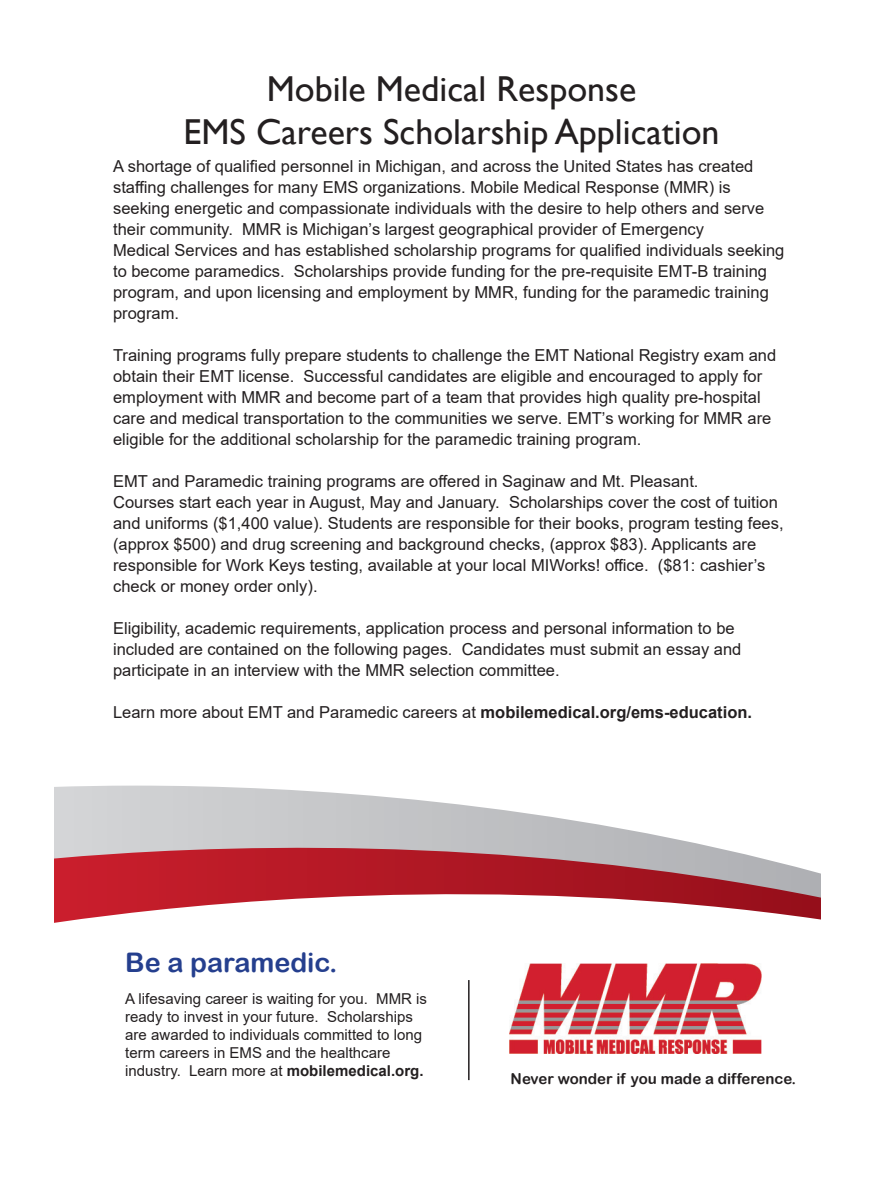
<style>
.page{position:relative;width:875px;height:1188px;background:#fff}
.page>*{position:absolute;margin:0;border:0;box-sizing:border-box;transform-origin:0 0}
.t1{font:36px "Gill Sans";color:#231f20}
.t2{font:27px "Arial Rounded MT Bold";color:#253f8e}
.t3{font:16.5px/21px "Arial";color:#231f20}
.t4{font:15px/18px "Arial";color:#231f20}
.t5{font:15px "Arial Rounded MT Bold";color:#231f20}
.s1{font-weight:700}
</style>
<div class="page">
<svg style="left:54px;top:898px;width:767px;height:25px"></svg>
<svg style="left:54px;top:786px;width:767px;height:112px"></svg>
<img style="left:510px;top:964px;width:251px;height:89px">
<hr style="left:468px;top:980px;width:1px;height:100px;background:#231f20">
<p class="t1" style="left:267px;top:68px;width:371px">Mobile Medical Response</p>
<p class="t1" style="left:183px;top:111px;width:538px">EMS Careers Scholarship Application</p>
<p class="t3" style="left:113px;top:156px;width:642px">A shortage of qualified personnel in Michigan, and across the United States has created staffing challenges for many EMS organizations. Mobile Medical Response (MMR) is</p>
<p class="t3" style="left:113px;top:198px;width:653px">seeking energetic and compassionate individuals with the desire to help others and serve their community. MMR is Michigan’s largest geographical provider of Emergency</p>
<p class="t3" style="left:113px;top:240px;width:673px">Medical Services and has established scholarship programs for qualified individuals seeking to become paramedics. Scholarships provide funding for the pre-requisite EMT-B training program, and upon licensing and employment by MMR, funding for the paramedic training program.</p>
<p class="t3" style="left:113px;top:345px;width:665px">Training programs fully prepare students to challenge the EMT National Registry exam and obtain their EMT license. Successful candidates are eligible and encouraged to apply for employment with MMR and become part of a team that provides high quality pre-hospital care and medical transportation to the communities we serve. EMT’s working for MMR are eligible for the additional scholarship for the paramedic training program.</p>
<p class="t3" style="left:113px;top:471px;width:587px">EMT and Paramedic training programs are offered in Saginaw and Mt. Pleasant.</p>
<p class="t3" style="left:113px;top:492px;width:672px">Courses start each year in August, May and January. Scholarships cover the cost of tuition and uniforms ($1,400 value). Students are responsible for their books, program testing fees, (approx $500) and drug screening and background checks, (approx $83). Applicants are responsible for Work Keys testing, available at your local MIWorks! office. ($81: cashier’s check or money order only).</p>
<p class="t3" style="left:113px;top:618px;width:623px">Eligibility, academic requirements, application process and personal information to be</p>
<p class="t3" style="left:113px;top:639px;width:630px">included are contained on the following pages. Candidates must submit an essay and</p>
<p class="t3" style="left:113px;top:660px;width:448px">participate in an interview with the MMR selection committee.</p>
<p class="t3" style="left:113px;top:702px;width:640px">Learn more about EMT and Paramedic careers at <span class="s1">mobilemedical.org/ems-education.</span></p>
<p class="t2" style="left:125px;top:947px;width:214px">Be a paramedic.</p>
<p class="t4" style="left:125px;top:990px;width:303px">A lifesaving career is waiting for you. MMR is ready to invest in your future. Scholarships are awarded to individuals committed to long term careers in EMS and the healthcare industry. Learn more at <span class="s1">mobilemedical.org.</span></p>
<p class="t5" style="left:511px;top:1070px;width:287px">Never wonder if you made a difference.</p>
</div>
